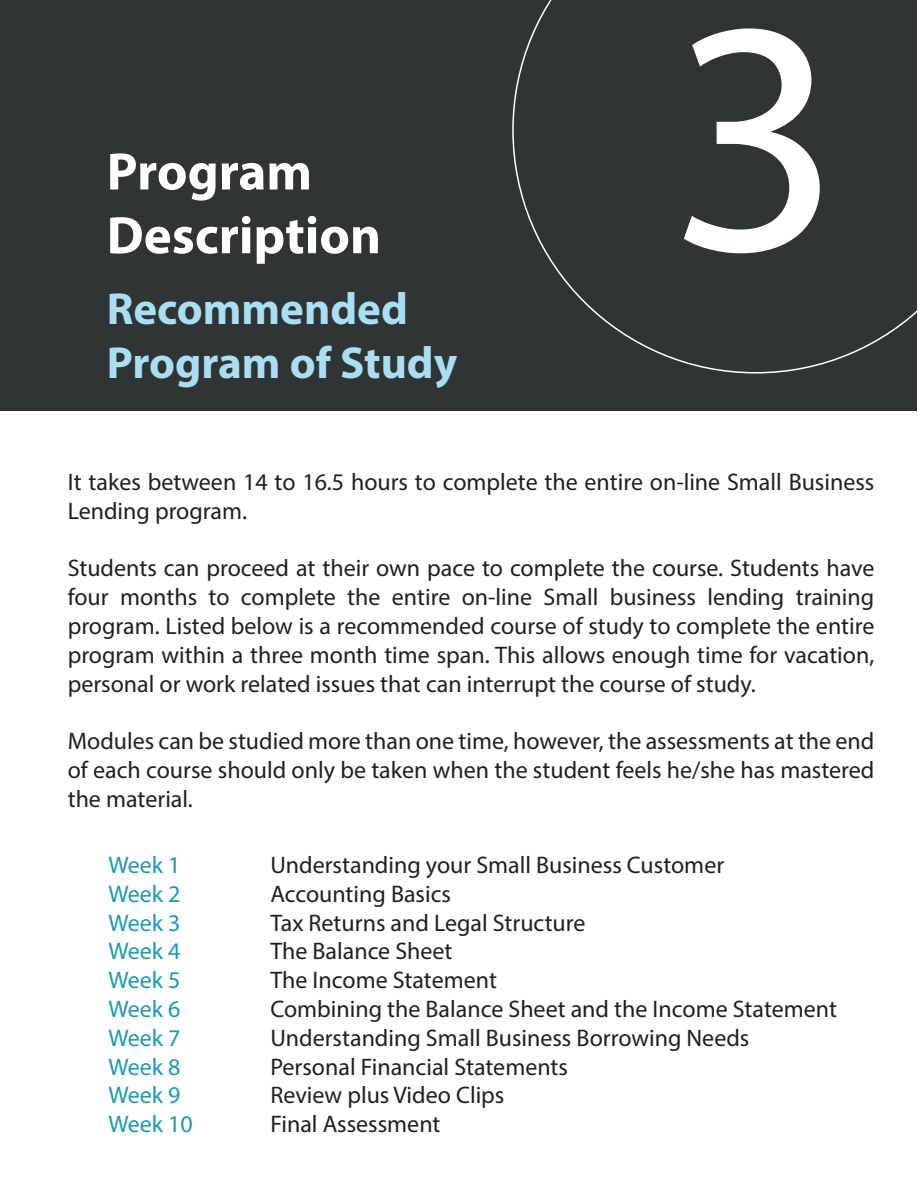
<style>
.page{position:relative;width:918px;height:1188px;background:#fff}
.page>*{position:absolute;margin:0;border:0;box-sizing:border-box;transform-origin:0 0}
.t1{font:334.65px "Myriad Pro";color:#fff}
.t2{font:700 53.1px/63.8px "Myriad Pro";color:#fff}
.t3{font:700 45px "Myriad Pro";color:#aadff3}
.t4{font:24px/28.8px "Myriad Pro";color:#231f20;text-align:justify}
.t5{font:24px "Myriad Pro";color:#1f98af}
</style>
<div class="page">
<div style="left:0;top:0;width:916px;height:411px;background:#2f3435"></div>
<svg style="left:512px;top:0;width:405px;height:374px"></svg>
<h2 class="t2" style="left:107px;top:138px;width:276px">Program<br>Description</h2>
<h3 class="t3" style="left:107px;top:280px;width:303px">Recommended</h3>
<h3 class="t3" style="left:107px;top:334px;width:352px">Program of Study</h3>
<h1 class="t1" style="left:670px;top:-69px;width:173px">3</h1>
<p class="t4" style="left:68px;top:467px;width:808px">It takes between 14 to 16.5 hours to complete the entire on-line Small Business<br>Lending program.</p>
<p class="t4" style="left:68px;top:554px;width:808px">Students can proceed at their own pace to complete the course. Students have four months to complete the entire on-line Small business lending training program. Listed below is a recommended course of study to complete the entire program within a three month time span. This allows enough time for vacation, personal or work related issues that can interrupt the course of study.</p>
<p class="t4" style="left:68px;top:726px;width:808px">Modules can be studied more than one time, however, the assessments at the end of each course should only be taken when the student feels he/she has mastered the material.</p>
<p class="t5" style="left:108px;top:850px;width:74px">Week 1</p>
<p class="t4" style="left:270px;top:850px;width:455px">Understanding your Small Business Customer</p>
<p class="t5" style="left:108px;top:879px;width:74px">Week 2</p>
<p class="t4" style="left:270px;top:879px;width:182px">Accounting Basics</p>
<p class="t5" style="left:108px;top:908px;width:74px">Week 3</p>
<p class="t4" style="left:270px;top:908px;width:317px">Tax Returns and Legal Structure</p>
<p class="t5" style="left:108px;top:937px;width:74px">Week 4</p>
<p class="t4" style="left:270px;top:937px;width:184px">The Balance Sheet</p>
<p class="t5" style="left:108px;top:965px;width:74px">Week 5</p>
<p class="t4" style="left:270px;top:965px;width:228px">The Income Statement</p>
<p class="t5" style="left:108px;top:994px;width:74px">Week 6</p>
<p class="t4" style="left:270px;top:994px;width:568px">Combining the Balance Sheet and the Income Statement</p>
<p class="t5" style="left:108px;top:1023px;width:74px">Week 7</p>
<p class="t4" style="left:270px;top:1023px;width:481px">Understanding Small Business Borrowing Needs</p>
<p class="t5" style="left:108px;top:1052px;width:74px">Week 8</p>
<p class="t4" style="left:270px;top:1052px;width:299px">Personal Financial Statements</p>
<p class="t5" style="left:108px;top:1081px;width:74px">Week 9</p>
<p class="t4" style="left:270px;top:1081px;width:236px">Review plus Video Clips</p>
<p class="t5" style="left:108px;top:1109px;width:86px">Week 10</p>
<p class="t4" style="left:270px;top:1109px;width:172px">Final Assessment</p>
</div>
